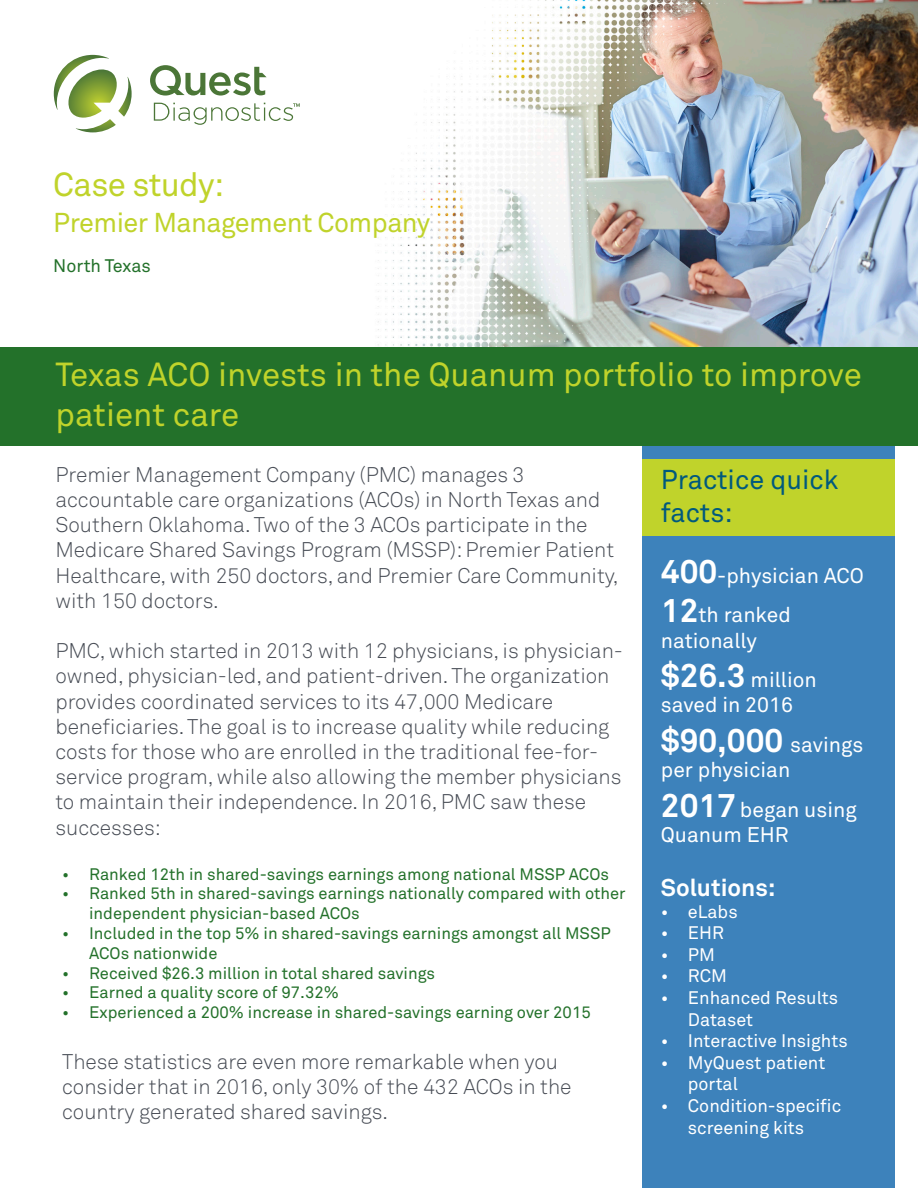
<style>
.page{position:relative;width:918px;height:1188px;background:#fff}
.page>*{position:absolute;margin:0;border:0;box-sizing:border-box;transform-origin:0 0}
.t1{font:33px/39.6px "Akkurat Pro";color:#c0d32b}
.t2{font:700 33px "Akkurat Pro";color:#fff}
.t3{font:33px "Akkurat Pro";letter-spacing:-.02em;color:#c0d32b}
.t4{font:27px "Akkurat Pro";letter-spacing:-.02em;color:#c0d32b}
.t5{font:27px/32.4px "Akkurat Pro";color:#00597d}
.t6{font:700 24px "Akkurat Pro";color:#fff}
.t7{font:300 21px/25.2px "Akkurat Pro";color:#464b54}
.t8{font:21px/25.2px "Akkurat Pro";color:#fff}
.t9{font:18px/21.6px "Akkurat Pro";color:#fff}
.t10{font:18px "Akkurat Pro";color:#23712a}
.t11{font:16.5px/19.8px "Akkurat Pro";color:#23712a}
.s1{font-weight:700;font-size:33px}
.s2{font-weight:400;font-size:21px}
</style>
<div class="page">
<div style="left:642px;top:441px;width:253px;height:747px;background:#3d82bb"></div>
<div style="left:0;top:304px;width:918px;height:142px;background:#23712a"></div>
<img style="left:0;top:0;width:918px;height:347px">
<svg style="left:150px;top:65px;width:150px;height:60px"></svg>
<svg style="left:54px;top:55px;width:78px;height:77px"></svg>
<div style="left:642px;top:459px;width:253px;height:77px;background:#c0d32b"></div>
<p class="t3" style="left:53px;top:165px;width:172px">Case study:</p>
<p class="t4" style="left:53px;top:207px;width:379px">Premier Management Company</p>
<p class="t10" style="left:53px;top:255px;width:99px">North Texas</p>
<p class="t1" style="left:55px;top:355px;width:808px">Texas ACO invests in the Quanum portfolio to improve patient care</p>
<p class="t7" style="left:55px;top:462px;width:565px">Premier Management Company (PMC) manages 3 accountable care organizations (ACOs) in North Texas and Southern Oklahoma. Two of the 3 ACOs participate in the Medicare Shared Savings Program (MSSP): Premier Patient Healthcare, with 250 doctors, and Premier Care Community, with 150 doctors.</p>
<p class="t7" style="left:55px;top:638px;width:569px">PMC, which started in 2013 with 12 physicians, is physician&shy;owned, physician-led, and patient-driven. The organization provides coordinated services to its 47,000 Medicare beneficiaries. The goal is to increase quality while reducing costs for those who are enrolled in the traditional fee-for&shy;service program, while also allowing the member physicians to maintain their independence. In 2016, PMC saw these successes:</p>
<p class="t11" style="left:62px;top:864px;width:548px">• Ranked 12th in shared-savings earnings among national MSSP ACOs</p>
<p class="t11" style="left:89px;top:884px;width:538px;text-indent:-27px">• Ranked 5th in shared-savings earnings nationally compared with other independent physician-based ACOs</p>
<p class="t11" style="left:89px;top:923px;width:523px;text-indent:-27px">• Included in the top 5% in shared-savings earnings amongst all MSSP<br>ACOs nationwide</p>
<p class="t11" style="left:62px;top:963px;width:375px">• Received $26.3 million in total shared savings</p>
<p class="t11" style="left:62px;top:983px;width:278px">• Earned a quality score of 97.32%</p>
<p class="t11" style="left:62px;top:1003px;width:530px">• Experienced a 200% increase in shared-savings earning over 2015</p>
<p class="t7" style="left:62px;top:1049px;width:511px">These statistics are even more remarkable when you consider that in 2016, only 30% of the 432 ACOs in the country generated shared savings.</p>
<p class="t5" style="left:661px;top:464px;width:179px">Practice quick facts:</p>
<p class="t8" style="left:661px;top:563px;width:205px"><span class="s1">400</span>-physician ACO</p>
<p class="t8" style="left:661px;top:602px;width:132px"><span class="s1">12</span>th ranked nationally</p>
<p class="t8" style="left:661px;top:667px;width:157px"><span class="s1">$26.3</span> million saved in 2016</p>
<p class="t2" style="left:661px;top:720px;width:204px">$90,000 <span class="s2">savings</span></p>
<p class="t8" style="left:661px;top:757px;width:131px">per physician</p>
<p class="t8" style="left:661px;top:797px;width:197px"><span class="s1">2017</span> began using<br>Quanum EHR</p>
<p class="t6" style="left:661px;top:873px;width:116px">Solutions:</p>
<p class="t9" style="left:661px;top:901px;width:78px">• eLabs</p>
<p class="t9" style="left:661px;top:922px;width:65px">• EHR</p>
<p class="t9" style="left:661px;top:944px;width:56px">• PM</p>
<p class="t9" style="left:661px;top:965px;width:68px">• RCM</p>
<p class="t9" style="left:688px;top:987px;width:152px;text-indent:-27px">• Enhanced Results<br>Dataset</p>
<p class="t9" style="left:661px;top:1030px;width:188px">• Interactive Insights</p>
<p class="t9" style="left:688px;top:1052px;width:139px;text-indent:-27px">• MyQuest patient portal</p>
<p class="t9" style="left:661px;top:1095px;width:182px;text-align:center">• Condition-specific screening kits</p>
</div>
